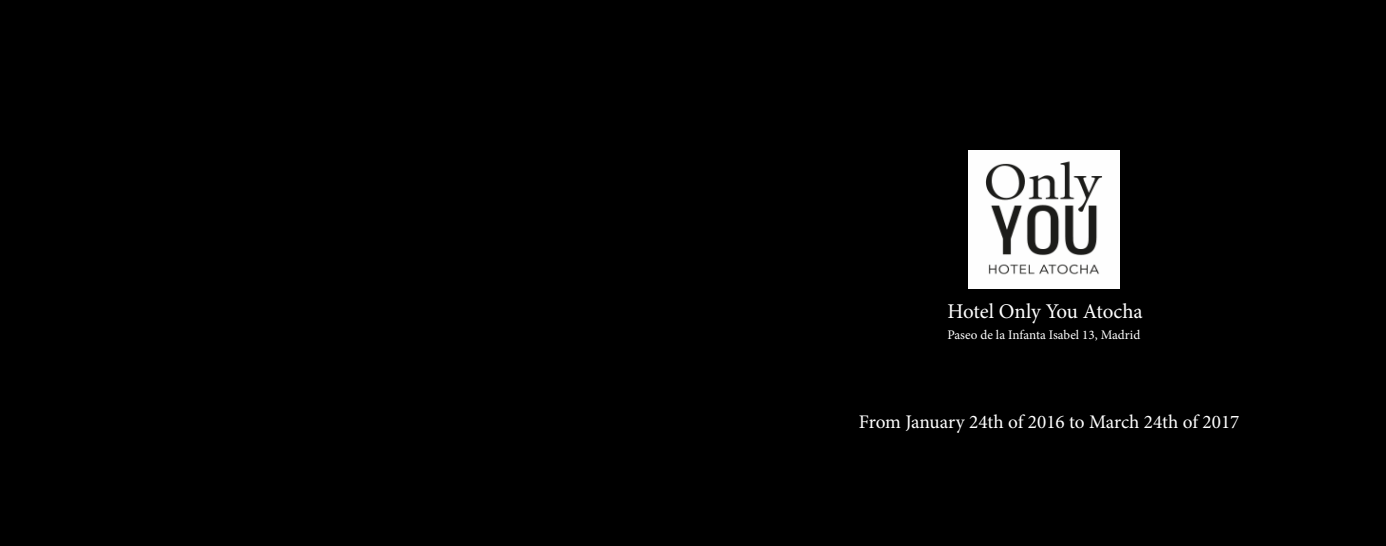
<style>
.page{position:relative;width:1386px;height:546px;background:#000}
.page>*{position:absolute;margin:0;border:0;box-sizing:border-box;transform-origin:0 0}
.t1{font:21px "Minion Pro";letter-spacing:-.005em;color:#fff}
.t2{font:19.25px "Minion Pro";letter-spacing:-.005em;color:#fff}
.t3{font:13.12px "Minion Pro";color:#fff}
</style>
<div class="page">
<img style="left:969px;top:151px;width:151px;height:137px">
<p class="t1" style="left:948px;top:297px;width:197px">Hotel Only You Atocha</p>
<p class="t3" style="left:947px;top:326px;width:194px">Paseo de la Infanta Isabel 13, Madrid</p>
<p class="t2" style="left:859px;top:409px;width:382px">From January 24th of 2016 to March 24th of 2017</p>
</div>
